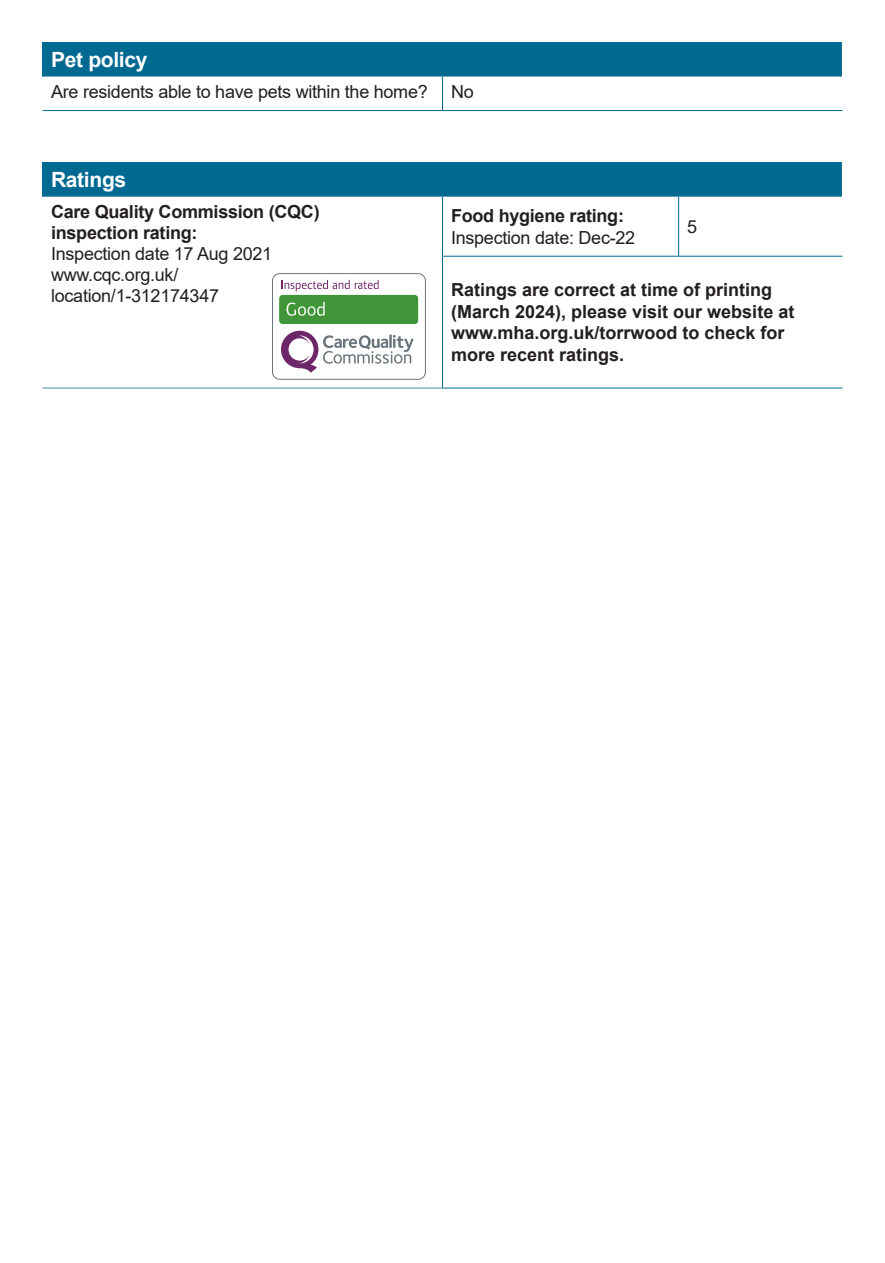
<style>
.page{position:relative;width:885px;height:1263px;background:#fff}
.page>*{position:absolute;margin:0;border:0;box-sizing:border-box;transform-origin:0 0}
.t1{font:700 21px "Arial";letter-spacing:-.015em;color:#fff}
.t2{font:700 18px/21px "Arial";color:#231f20}
.t3{font:18px "Arial";letter-spacing:-.015em;color:#231f20}
.s1{font-weight:400}
</style>
<div class="page">
<div style="left:43px;top:43px;width:799px;height:34px;background:#006992"></div>
<hr style="left:43px;top:110px;width:399px;height:1px;background:#006992">
<hr style="left:442px;top:77px;width:1px;height:33px;background:#006992">
<hr style="left:442px;top:110px;width:400px;height:1px;background:#006992">
<div style="left:43px;top:163px;width:799px;height:34px;background:#006992"></div>
<svg style="left:43px;top:197px;width:799px;height:191px"></svg>
<hr style="left:442px;top:197px;width:1px;height:59px;background:#006992">
<hr style="left:678px;top:197px;width:1px;height:59px;background:#006992">
<hr style="left:43px;top:388px;width:399px;height:1px;background:#468c9a">
<hr style="left:442px;top:256px;width:1px;height:132px;background:#006992">
<hr style="left:442px;top:256px;width:236px;height:1px;background:#006992">
<hr style="left:442px;top:388px;width:236px;height:1px;background:#006992">
<hr style="left:678px;top:388px;width:164px;height:1px;background:#006992">
<hr style="left:678px;top:256px;width:164px;height:1px;background:#006992">
<div style="left:272px;top:274px;width:153px;height:105px;background:#fff;border-radius:7px"></div>
<div style="left:272px;top:273px;width:154px;height:107px;border:1px solid #6a747b;border-radius:7px"></div>
<svg style="left:281px;top:280px;width:68px;height:11px"></svg>
<svg style="left:355px;top:280px;width:23px;height:9px"></svg>
<div style="left:279px;top:295px;width:139px;height:29px;background:#3f9537;border-radius:4px"></div>
<svg style="left:286px;top:302px;width:38px;height:14px"></svg>
<svg style="left:281px;top:331px;width:132px;height:42px"></svg>
<p class="t1" style="left:51px;top:45px;width:98px">Pet policy</p>
<p class="t3" style="left:51px;top:79px;width:378px">Are residents able to have pets within the home?</p>
<p class="t3" style="left:451px;top:79px;width:24px">No</p>
<p class="t1" style="left:51px;top:165px;width:77px">Ratings</p>
<p class="t2" style="left:51px;top:202px;width:270px">Care Quality Commission (CQC) inspection rating:<br><span class="s1">Inspection date 17 Aug 2021 www.cqc.org.uk/</span></p>
<p class="t3" style="left:51px;top:284px;width:169px">location/1-312174347</p>
<p class="t2" style="left:451px;top:206px;width:174px">Food hygiene rating:</p>
<p class="t3" style="left:451px;top:225px;width:186px">Inspection date: Dec-22</p>
<p class="t3" style="left:687px;top:214px;width:12px">5</p>
<p class="t2" style="left:451px;top:279px;width:345px;line-height:21.6px">Ratings are correct at time of printing (March 2024), please visit our website at www.mha.org.uk/torrwood to check for more recent ratings.</p>
</div>
